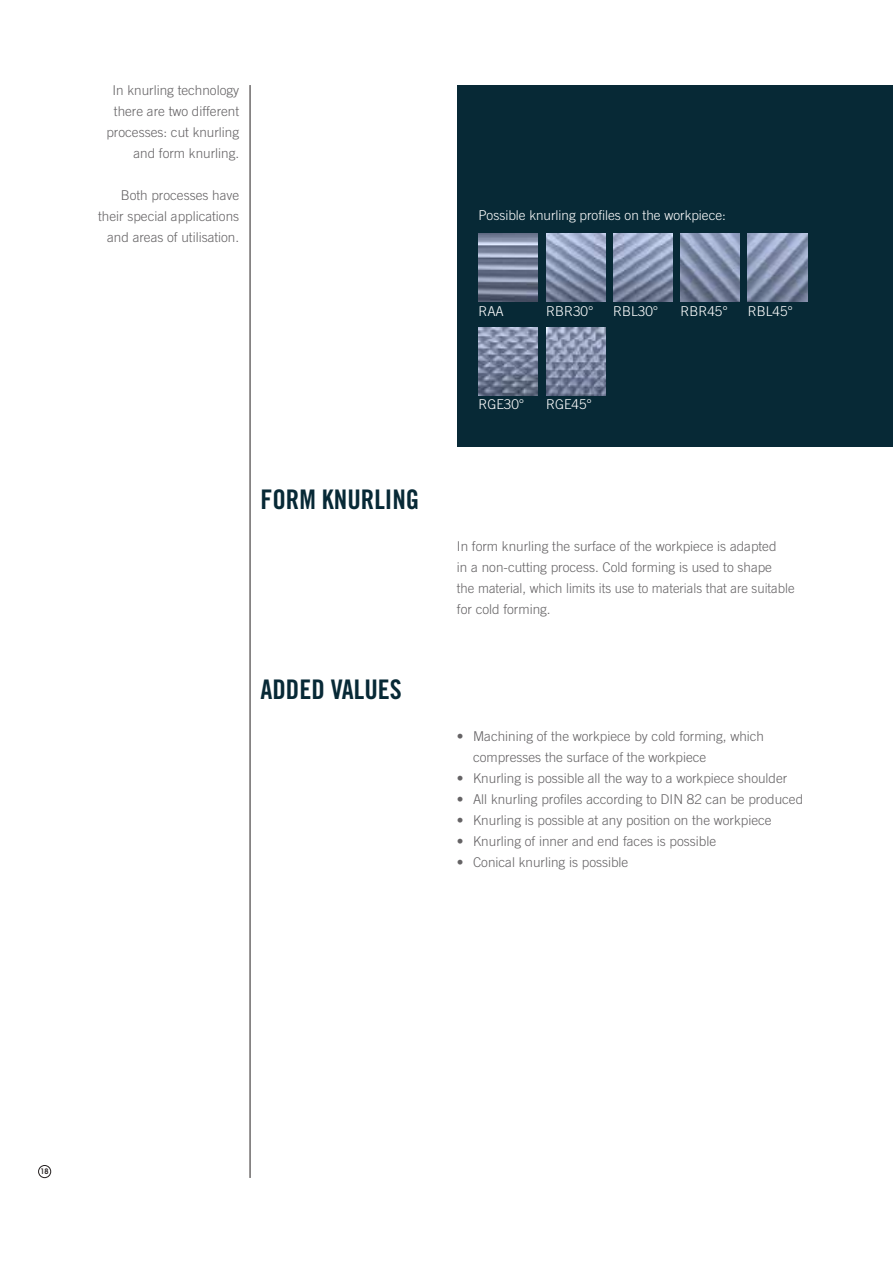
<style>
.page{position:relative;width:893px;height:1263px;background:#fff}
.page>*{position:absolute;margin:0;border:0;box-sizing:border-box;transform-origin:0 0}
.t1{font:27px "Trade Gothic LT Std Bd Cn 20";color:#072936}
.t2{font:300 13.5px/21px "Trade Gothic LT Std";color:#656365}
.t3{font:300 13.5px "Trade Gothic LT Std";color:#fff}
.t4{font:600 condensed 7.5px "ITC Avant Garde Std";color:#241f1f}
</style>
<div class="page">
<div style="left:38px;top:1165px;width:13px;height:13px;border:1px solid #241f1f;border-radius:50%"></div>
<div style="left:457px;top:85px;width:436px;height:361px;background:#072936"></div>
<img style="left:478px;top:234px;width:60px;height:68px">
<img style="left:546px;top:234px;width:59px;height:68px">
<img style="left:613px;top:234px;width:60px;height:68px">
<img style="left:680px;top:234px;width:60px;height:68px">
<img style="left:748px;top:234px;width:59px;height:68px">
<img style="left:478px;top:327px;width:60px;height:68px">
<img style="left:546px;top:327px;width:59px;height:68px">
<hr style="left:250px;top:85px;width:1px;height:1093px;background:#241f1f">
<p class="t2" style="left:106px;top:79px;width:134px;text-align:right">In knurling technology there are two different processes: cut knurling and form knurling.</p>
<p class="t2" style="left:98px;top:184px;width:143px;text-align:right">Both processes have their special applications and areas of utilisation.</p>
<h1 class="t1" style="left:260px;top:482px;width:160px">FORM KNURLING</h1>
<h1 class="t1" style="left:260px;top:673px;width:143px">ADDED VALUES</h1>
<p class="t3" style="left:478px;top:207px;width:249px">Possible knurling profiles on the workpiece:</p>
<p class="t3" style="left:478px;top:303px;width:27px">RAA</p>
<p class="t3" style="left:546px;top:303px;width:49px">RBR30°</p>
<p class="t3" style="left:613px;top:303px;width:47px">RBL30°</p>
<p class="t3" style="left:680px;top:303px;width:49px">RBR45°</p>
<p class="t3" style="left:748px;top:303px;width:47px">RBL45°</p>
<p class="t3" style="left:478px;top:397px;width:47px">RGE30°</p>
<p class="t3" style="left:546px;top:397px;width:47px">RGE45°</p>
<p class="t2" style="left:457px;top:535px;width:339px">In form knurling the surface of the workpiece is adapted<br>in a non-cutting process. Cold forming is used to shape<br>the material, which limits its use to materials that are suitable for cold forming.</p>
<p class="t2" style="left:473px;top:726px;width:293px;text-indent:-16px">• Machining of the workpiece by cold forming, which compresses the surface of the workpiece</p>
<p class="t2" style="left:457px;top:768px;width:332px">• Knurling is possible all the way to a workpiece shoulder</p>
<p class="t2" style="left:457px;top:789px;width:348px">• All knurling profiles according to DIN 82 can be produced</p>
<p class="t2" style="left:457px;top:810px;width:316px">• Knurling is possible at any position on the workpiece</p>
<p class="t2" style="left:457px;top:831px;width:261px">• Knurling of inner and end faces is possible</p>
<p class="t2" style="left:457px;top:852px;width:173px">• Conical knurling is possible</p>
<p class="t4" style="left:41px;top:1167px;width:10px">18</p>
</div>
